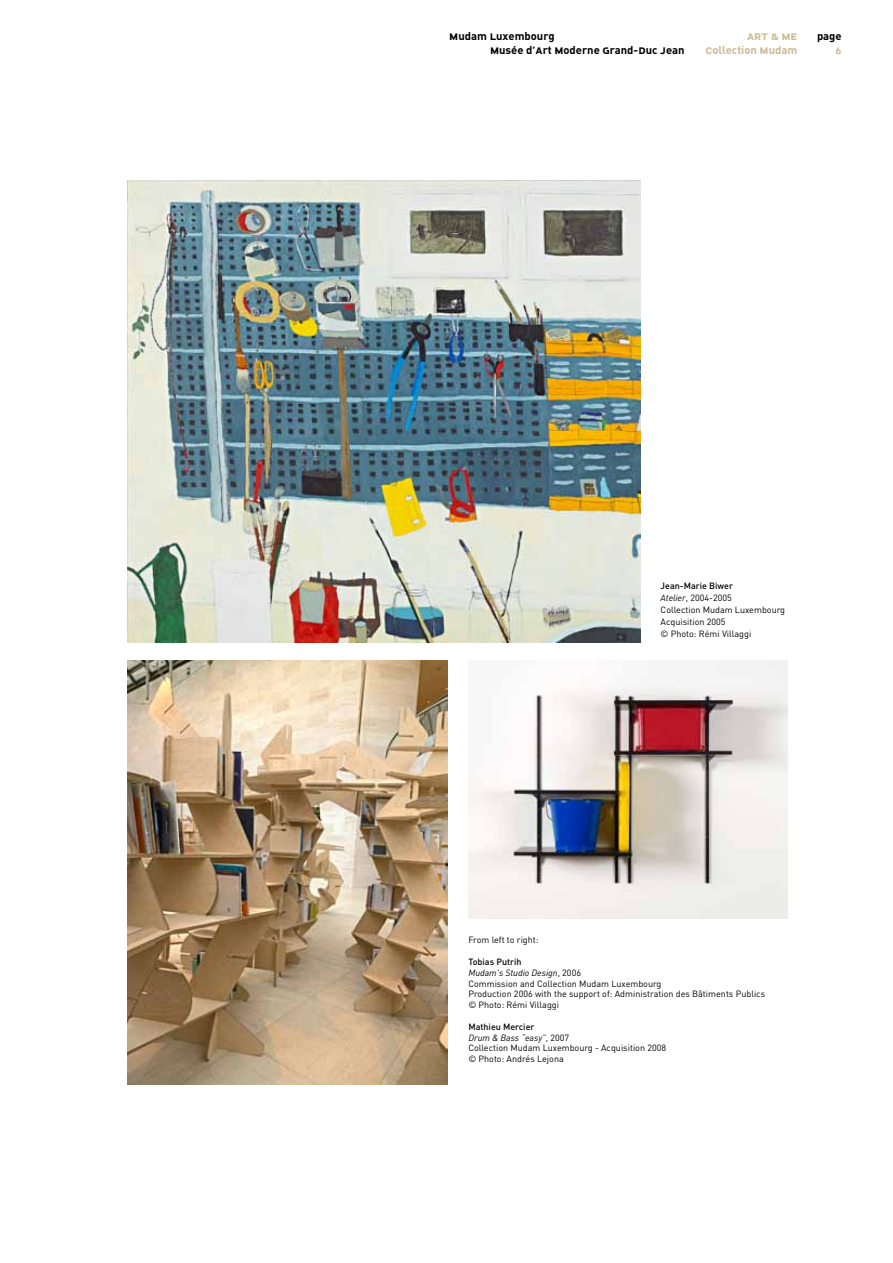
<style>
.page{position:relative;width:893px;height:1263px;background:#fff}
.page>*{position:absolute;margin:0;border:0;box-sizing:border-box;transform-origin:0 0}
.t1{font:11.25px "MUDIN";color:#000}
.t2{font:11.25px "MUDIN";color:#cbbb94}
.t3{font:9px/10.8px "DINOT";color:#000}
.s1{font-weight:500}
.s2{font-style:italic}
</style>
<div class="page">
<img style="left:128px;top:181px;width:512px;height:461px">
<img style="left:128px;top:660px;width:319px;height:425px">
<img style="left:469px;top:660px;width:319px;height:258px">
<p class="t1" style="left:449px;top:29px;width:107px">M udam Luxembourg</p>
<p class="t2" style="left:747px;top:29px;width:8px">ART</p>
<p class="t2" style="left:771px;top:29px;width:19px">&amp; ME</p>
<p class="t1" style="left:490px;top:42px;width:196px">M usée d’Art Moderne Grand-Duc Jean</p>
<p class="t2" style="left:705px;top:42px;width:93px">Collection M udam</p>
<p class="t1" style="left:817px;top:29px;width:26px">page</p>
<p class="t2" style="left:836px;top:42px;width:8px">6</p>
<p class="t3" style="left:661px;top:580px;width:126px;line-height:12px"><span class="s1">Jean-Marie Biwer<br></span><span class="s2">Atelier</span>, 2004-2005<br>Collection Mudam Luxembourg<br>Acquisition 2005<br>© Photo: Rémi Villaggi</p>
<p class="t3" style="left:468px;top:934px;width:72px">From left to right:</p>
<p class="t3" style="left:468px;top:956px;width:298px"><span class="s1">Tobias Putrih<br></span><span class="s2">Mudam's Studio Design</span>, 2006<br>Commission and Collection Mudam Luxembourg<br>Production 2006 with the support of: Administration des Bâtiments Publics © Photo: Rémi Villaggi</p>
<p class="t3" style="left:468px;top:1021px;width:199px"><span class="s1">Mathieu Mercier<br></span><span class="s2">Drum &amp; Bass “easy”</span>, 2007<br>Collection Mudam Luxembourg - Acquisition 2008 © Photo: Andrés Lejona</p>
</div>
